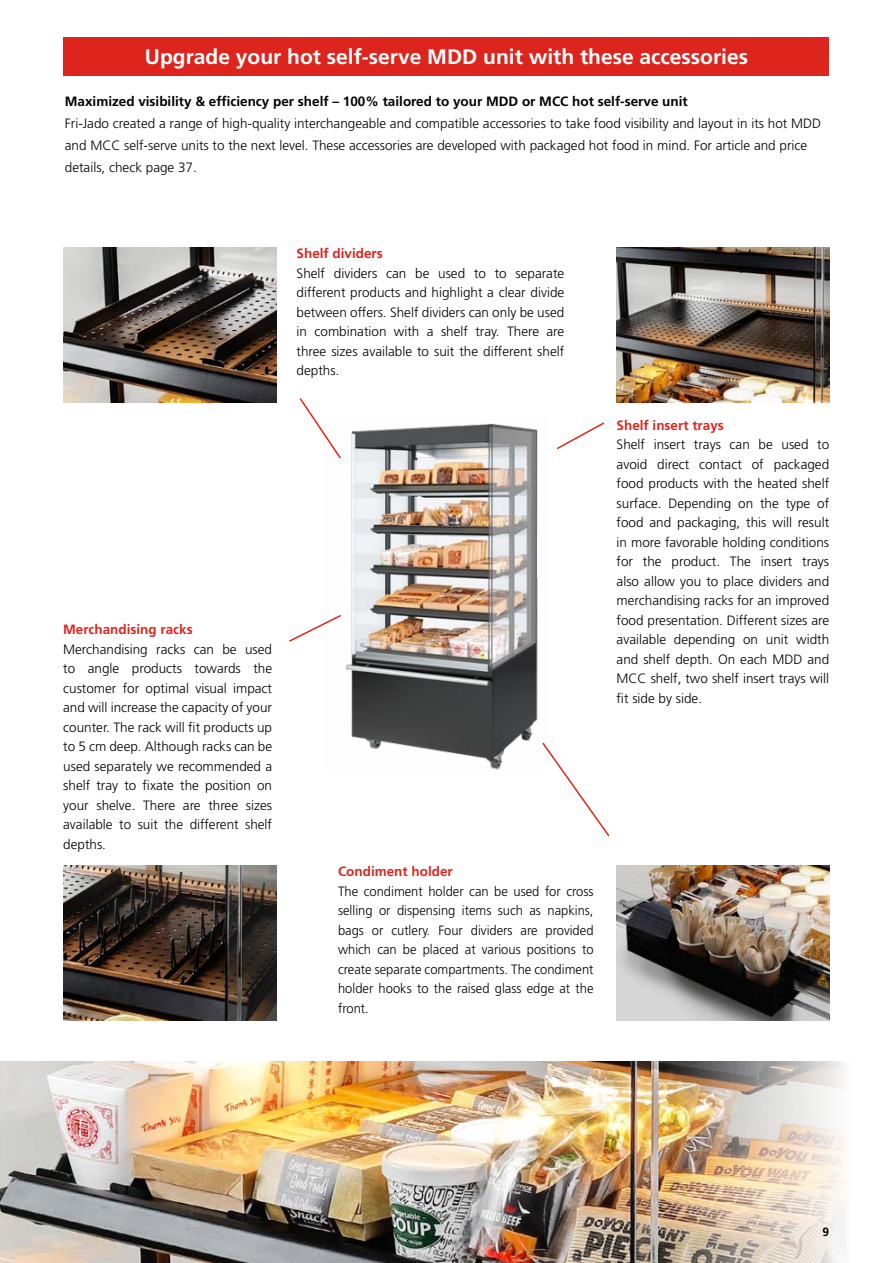
<style>
.page{position:relative;width:893px;height:1263px;background:#fff}
.page>*{position:absolute;margin:0;border:0;box-sizing:border-box;transform-origin:0 0}
.t1{font:700 21px "Frutiger LT Std";color:#fff}
.t2{font:300 13.5px/19.5px "Frutiger LT Std";color:#000;text-align:justify}
.t3{font:300 13.5px/19.5px "Frutiger LT Std";color:#000;text-align:justify;scale:.96 1}
.t4{font:700 13.5px "Frutiger LT Std";color:#000}
.t5{font:700 13.5px "Frutiger LT Std";color:#dd251d}
.t6{font:700 12px "Frutiger LT Std";color:#000}
</style>
<div class="page">
<div style="left:64px;top:37px;width:765px;height:39px;background:#dd251d"></div>
<img style="left:0;top:1061px;width:846px;height:202px">
<img style="left:617px;top:248px;width:212px;height:155px">
<img style="left:617px;top:866px;width:212px;height:155px">
<img style="left:64px;top:248px;width:212px;height:155px">
<img style="left:64px;top:866px;width:212px;height:154px">
<svg style="left:299px;top:398px;width:25px;height:37px"></svg>
<svg style="left:556px;top:422px;width:48px;height:28px"></svg>
<svg style="left:548px;top:749px;width:62px;height:88px"></svg>
<svg style="left:289px;top:623px;width:35px;height:19px"></svg>
<img style="left:324px;top:423px;width:224px;height:347px">
<h1 class="t1" style="left:145px;top:45px;width:605px">Upgrade your hot self-serve MDD unit with these accessories</h1>
<h1 class="t1" style="left:367px;top:45px;width:161px">MCC accessoires</h1>
<p class="t4" style="left:65px;top:94px;width:624px">Maximized visibility &amp; efficiency per shelf – 100% tailored to your MDD or MCC hot self-serve unit</p>
<p class="t2" style="left:65px;top:113px;width:758px;line-height:21.8px;text-align:left">Fri-Jado created a range of high-quality interchangeable and compatible accessories to take food visibility and layout in its hot MDD and MCC self-serve units to the next level. These accessories are developed with packaged hot food in mind. For article and price details, check page 37.</p>
<p class="t5" style="left:63px;top:621px;width:131px">Merchandising racks</p>
<p class="t2" style="left:63px;top:639px;width:210px">Merchandising racks can be used to angle products towards the customer for optimal visual impact and will increase the capacity of your counter. The rack will fit products up to 5 cm deep. Although racks can be used separately we recommended a shelf tray to fixate the position on your shelve. There are three sizes available to suit the different shelf depths.</p>
<p class="t5" style="left:297px;top:246px;width:88px">Shelf dividers</p>
<p class="t2" style="left:297px;top:263px;width:269px">Shelf dividers can be used to to separate different products and highlight a clear divide between offers. Shelf dividers can only be used in combination with a shelf tray. There are three sizes available to suit the different shelf depths.</p>
<p class="t5" style="left:617px;top:417px;width:109px">Shelf insert trays</p>
<p class="t2" style="left:617px;top:435px;width:214px">Shelf insert trays can be used to avoid direct contact of packaged food products with the heated shelf surface. Depending on the type of food and packaging, this will result in more favorable holding conditions for the product. The insert trays also allow you to place dividers and merchandising racks for an improved food presentation. Different sizes are available depending on unit width and shelf depth. On each MDD and MCC shelf, two shelf insert trays will fit side by side.</p>
<p class="t5" style="left:338px;top:863px;width:116px">Condiment holder</p>
<p class="t3" style="left:338px;top:881px;width:268px">The condiment holder can be used for cross selling or dispensing items such as napkins, bags or cutlery. Four dividers are provided which can be placed at various positions to create separate compartments. The condiment holder hooks to the raised glass edge at the front.</p>
<p class="t6" style="left:822px;top:1224px;width:8px">9</p>
</div>
